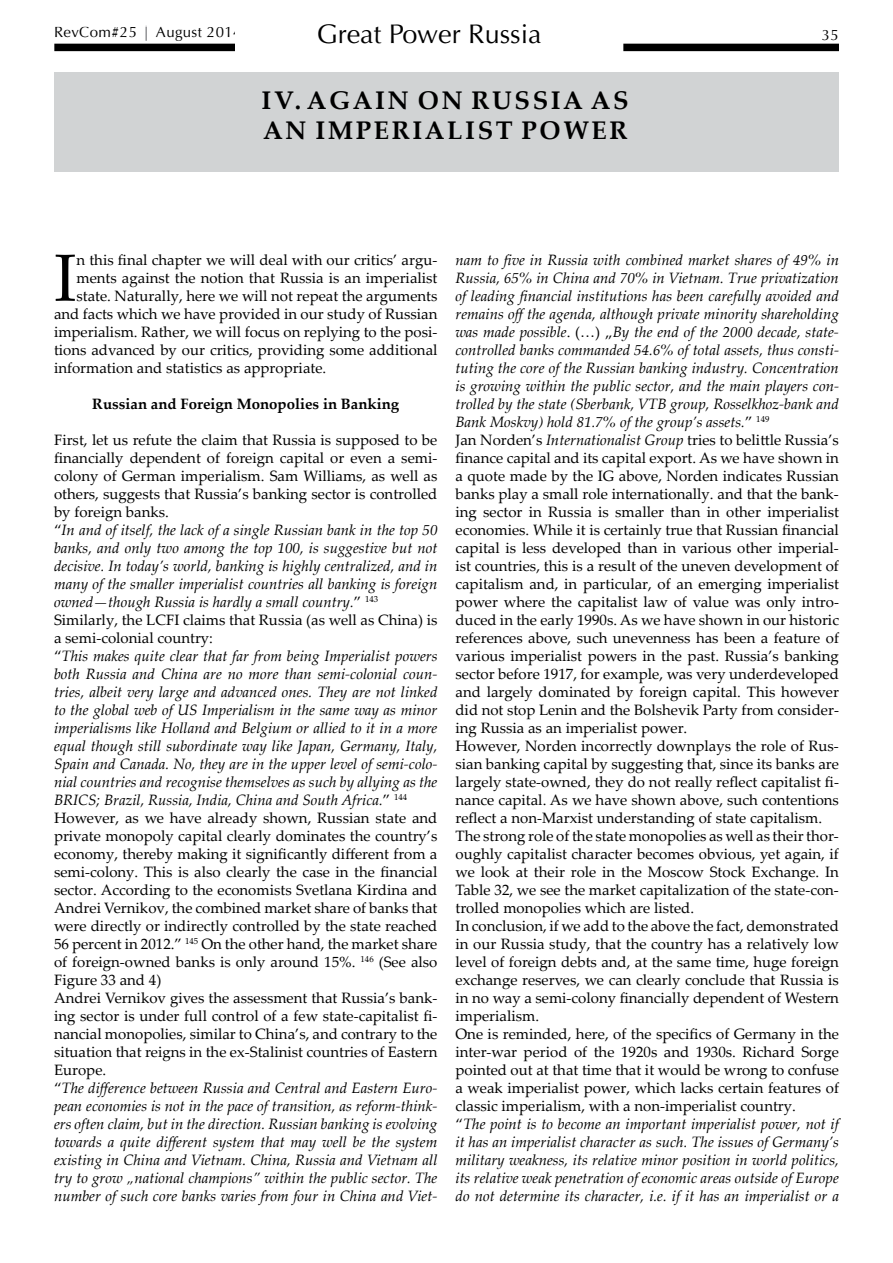
<style>
.page{position:relative;width:893px;height:1263px;background:#fff}
.page>*{position:absolute;margin:0;border:0;box-sizing:border-box;transform-origin:0 0}
.t1{font:66.75px "Palatino Linotype";color:#000}
.t2{font:27px "Optima LT Std";color:#000}
.t3{font:700 25.5px "Palatino Linotype";letter-spacing:.1em;color:#000}
.t4{font:15px/18px "Palatino Linotype";color:#000}
.t5{font:italic 15px/18px "Palatino Linotype";color:#000}
.t6{font:700 15px "Palatino Linotype";color:#000}
.t7{font:15px "Optima LT Std";letter-spacing:.025em;color:#000}
.s1{font-weight:700;color:#77787b}
.s2{font-style:normal}
.s3{font-style:italic}
</style>
<div class="page">
<div style="left:54px;top:44px;width:785px;height:7px;background:#000"></div>
<div style="left:236px;top:23px;width:387px;height:33px;background:#fff"></div>
<div style="left:54px;top:72px;width:785px;height:100px;background:#d1d3d4"></div>
<h2 class="t2" style="left:317px;top:18px;width:227px">Great Power Russia</h2>
<p class="t7" style="left:54px;top:23px;width:189px">RevCom#25 <span class="s1">|</span> August 2014</p>
<p class="t7" style="left:822px;top:26px;width:19px">35</p>
<h3 class="t3" style="left:262px;top:82px;width:88px">IV. Again</h3>
<h3 class="t3" style="left:418px;top:82px;width:115px">on Russia</h3>
<h3 class="t3" style="left:591px;top:82px;width:19px">as</h3>
<h3 class="t3" style="left:263px;top:112px;width:85px">an Imperialist</h3>
<h3 class="t3" style="left:522px;top:112px;width:64px">Power</h3>
<h1 class="t1" style="left:54px;top:231px;width:24px">I</h1>
<p class="t4" style="left:76px;top:250px;width:362px">n this final chapter we will deal with our critics’ argu-</p>
<p class="t4" style="left:76px;top:268px;width:362px">ments against the notion that Russia is an imperialist</p>
<p class="t4" style="left:76px;top:286px;width:363px">state. Naturally, here we will not repeat the arguments</p>
<p class="t4" style="left:54px;top:304px;width:385px">and facts which we have provided in our study of Russian</p>
<p class="t4" style="left:54px;top:322px;width:385px">imperialism. Rather, we will focus on replying to the posi-</p>
<p class="t4" style="left:54px;top:340px;width:385px">tions advanced by our critics, providing some additional</p>
<p class="t4" style="left:54px;top:358px;width:274px">information and statistics as appropriate.</p>
<p class="t6" style="left:92px;top:393px;width:308px">Russian and Foreign Monopolies in Banking</p>
<p class="t5" style="left:54px;top:430px;width:385px"><span class="s2">First, let us refute the claim that Russia is supposed to be financially dependent of foreign capital or even a semi&shy;colony of German imperialism. Sam Williams, as well as others, suggests that Russia’s banking sector is controlled by foreign banks.<br>“</span>In and of itself, the lack of a single Russian bank in the top 50 banks, and only two among the top 100, is suggestive but not decisive. In today’s world, banking is highly centralized, and in many of the smaller imperialist countries all banking is foreign owned—though Russia is hardly a small country.<span class="s2">”</span> <sup>143<br></sup><span class="s2">Similarly, the LCFI claims that Russia (as well as China) is a semi-colonial country:<br>“</span>This makes quite clear that far from being Imperialist powers both Russia and China are no more than semi-colonial coun&shy;tries, albeit very large and advanced ones. They are not linked to the global web of US Imperialism in the same way as minor imperialisms like Holland and Belgium or allied to it in a more equal though still subordinate way like Japan, Germany, Italy, Spain and Canada. No, they are in the upper level of semi-colo&shy;nial countries and recognise themselves as such by allying as the BRICS; Brazil, Russia, India, China and South Africa.<span class="s2">”</span> <sup>144<br></sup><span class="s2">However, as we have already shown, Russian state and private monopoly capital clearly dominates the country’s economy, thereby making it significantly different from a semi-colony. This is also clearly the case in the financial sector. According to the economists Svetlana Kirdina and Andrei Vernikov, the combined market share of banks that were directly or indirectly controlled by the state reached 56 percent in 2012.”</span> <sup>145</sup> <span class="s2">On the other hand, the market share of foreign-owned banks is only around 15%.</span> <sup>146</sup> <span class="s2">(See also Figure 33 and 4)<br>Andrei Vernikov gives the assessment that Russia’s bank&shy;ing sector is under full control of a few state-capitalist fi&shy;nancial monopolies, similar to China’s, and contrary to the situation that reigns in the ex-Stalinist countries of Eastern Europe.<br>“</span>The difference between Russia and Central and Eastern Euro&shy;pean economies is not in the pace of transition, as reform-think&shy;ers often claim, but in the direction. Russian banking is evolving towards a quite different system that may well be the system existing in China and Vietnam. China, Russia and Vietnam all try to grow „national champions” within the public sector. The number of such core banks varies from four in China and Viet-</p>
<p class="t4" style="left:455px;top:250px;width:385px"><span class="s3">nam to five in Russia with combined market shares of 49% in Russia, 65% in China and 70% in Vietnam. True privatization of leading financial institutions has been carefully avoided and remains off the agenda, although private minority shareholding was made possible</span>. (…) „<span class="s3">By the end of the 2000 decade, state&shy;controlled banks commanded 54.6% of total assets, thus consti&shy;tuting the core of the Russian banking industry. Concentration is growing within the public sector, and the main players con&shy;trolled by the state (Sberbank, VTB group, Rosselkhoz-bank and Bank Moskvy) hold 81.7% of the group’s assets.</span>” <sup>149<br></sup>Jan Norden’s <span class="s3">Internationalist Group</span> tries to belittle Russia’s finance capital and its capital export. As we have shown in a quote made by the IG above, Norden indicates Russian banks play a small role internationally. and that the bank&shy;ing sector in Russia is smaller than in other imperialist economies. While it is certainly true that Russian financial capital is less developed than in various other imperial&shy;ist countries, this is a result of the uneven development of capitalism and, in particular, of an emerging imperialist power where the capitalist law of value was only intro&shy;duced in the early 1990s. As we have shown in our historic references above, such unevenness has been a feature of various imperialist powers in the past. Russia’s banking sector before 1917, for example, was very underdeveloped and largely dominated by foreign capital. This however did not stop Lenin and the Bolshevik Party from consider&shy;ing Russia as an imperialist power.<br>However, Norden incorrectly downplays the role of Rus&shy;sian banking capital by suggesting that, since its banks are largely state-owned, they do not really reflect capitalist fi&shy;nance capital. As we have shown above, such contentions reflect a non-Marxist understanding of state capitalism.<br>The strong role of the state monopolies as well as their thor&shy;oughly capitalist character becomes obvious, yet again, if we look at their role in the Moscow Stock Exchange. In Table 32, we see the market capitalization of the state-con&shy;trolled monopolies which are listed.<br>In conclusion, if we add to the above the fact, demonstrated in our Russia study, that the country has a relatively low level of foreign debts and, at the same time, huge foreign exchange reserves, we can clearly conclude that Russia is in no way a semi-colony financially dependent of Western imperialism.<br>One is reminded, here, of the specifics of Germany in the inter-war period of the 1920s and 1930s. Richard Sorge pointed out at that time that it would be wrong to confuse a weak imperialist power, which lacks certain features of classic imperialism, with a non-imperialist country.<br>“<span class="s3">The point is to become an important imperialist power, not if it has an imperialist character as such. The issues of Germany’s military weakness, its relative minor position in world politics, its relative weak penetration of economic areas outside of Europe do not determine its character, i.e. if it has an imperialist or a</span></p>
</div>
